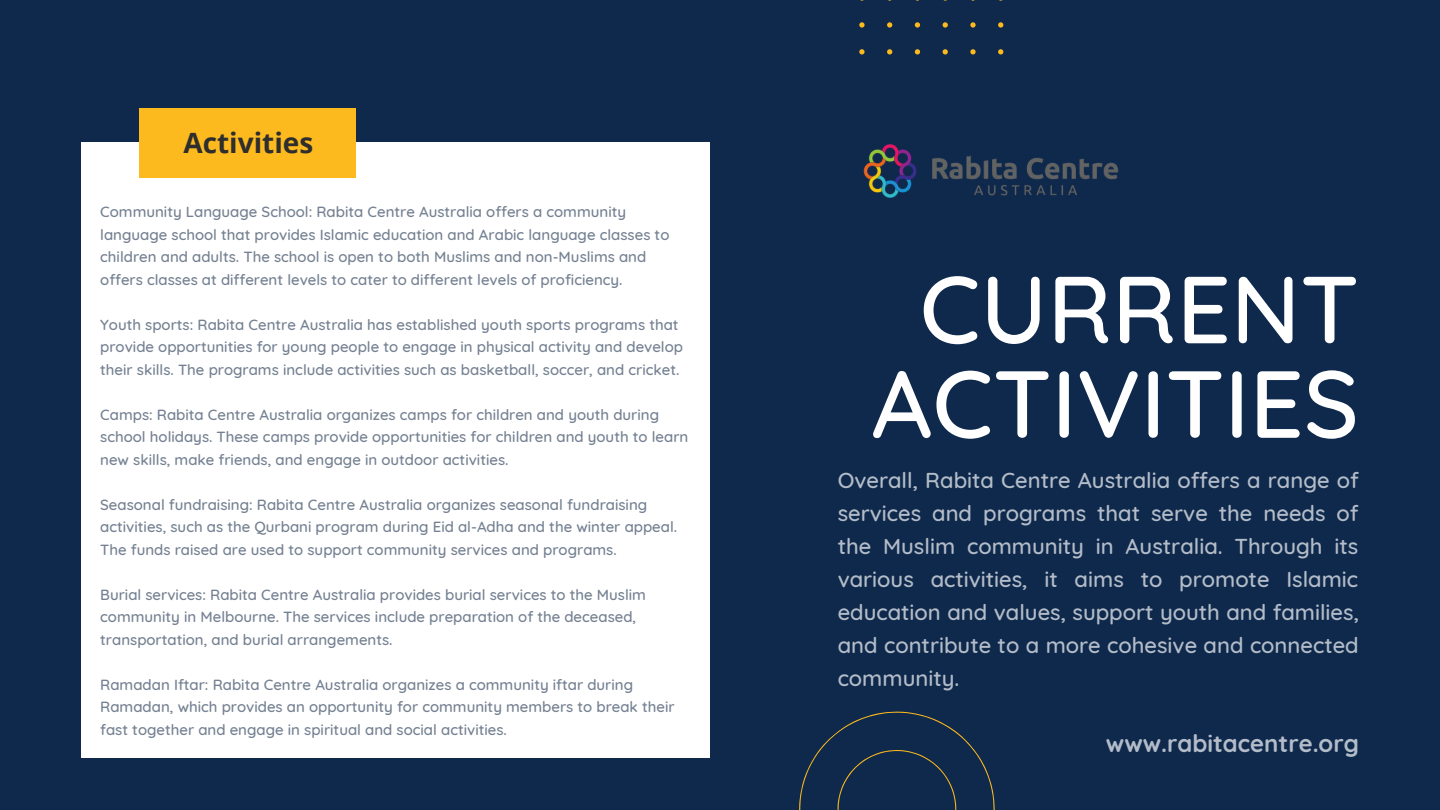
<style>
.page{position:relative;width:1440px;height:810px;background:#0f294c}
.page>*{position:absolute;margin:0;border:0;box-sizing:border-box;transform-origin:0 0}
.t1{font:500 95px/94.5px "Quicksand";color:#fff;text-align:center}
.t2{font:700 28px "Open Sans";color:#2e2e2e}
.t3{font:700 24px "Quicksand";color:#b3bcc8}
.t4{font:500 22px/33px "Quicksand";color:#b3bcc8;text-align:justify}
.t5{font:500 15px/22.5px "Quicksand";color:#758192}
</style>
<div class="page">
<svg style="left:859px;top:0;width:145px;height:54px"></svg>
<svg style="left:799px;top:711px;width:196px;height:99px"></svg>
<div style="left:81px;top:143px;width:628px;height:615px;background:#fff"></div>
<div style="left:139px;top:108px;width:217px;height:69px;background:#fdba1e"></div>
<img style="left:863px;top:144px;width:256px;height:54px">
<h2 class="t2" style="left:183px;top:124px;width:132px">Activities</h2>
<p class="t5" style="left:100px;top:201px;width:571px">Community Language School: Rabita Centre Australia offers a community language school that provides Islamic education and Arabic language classes to children and adults. The school is open to both Muslims and non-Muslims and offers classes at different levels to cater to different levels of proficiency.</p>
<p class="t5" style="left:100px;top:313px;width:584px">Youth sports: Rabita Centre Australia has established youth sports programs that provide opportunities for young people to engage in physical activity and develop their skills. The programs include activities such as basketball, soccer, and cricket.</p>
<p class="t5" style="left:100px;top:403px;width:590px">Camps: Rabita Centre Australia organizes camps for children and youth during school holidays. These camps provide opportunities for children and youth to learn new skills, make friends, and engage in outdoor activities.</p>
<p class="t5" style="left:100px;top:493px;width:578px">Seasonal fundraising: Rabita Centre Australia organizes seasonal fundraising activities, such as the Qurbani program during Eid al-Adha and the winter appeal.<br>The funds raised are used to support community services and programs.</p>
<p class="t5" style="left:100px;top:583px;width:547px">Burial services: Rabita Centre Australia provides burial services to the Muslim community in Melbourne. The services include preparation of the deceased, transportation, and burial arrangements.</p>
<p class="t5" style="left:100px;top:673px;width:576px">Ramadan Iftar: Rabita Centre Australia organizes a community iftar during<br>Ramadan, which provides an opportunity for community members to break their fast together and engage in spiritual and social activities.</p>
<h1 class="t1" style="left:871px;top:260px;width:489px">CURRENT<br>ACTIVITIES</h1>
<p class="t4" style="left:838px;top:464px;width:523px">Overall, Rabita Centre Australia offers a range of services and programs that serve the needs of the Muslim community in Australia. Through its various activities, it aims to promote Islamic education and values, support youth and families, and contribute to a more cohesive and connected community.</p>
<h3 class="t3" style="left:1106px;top:728px;width:255px">www.rabitacentre.org</h3>
</div>
